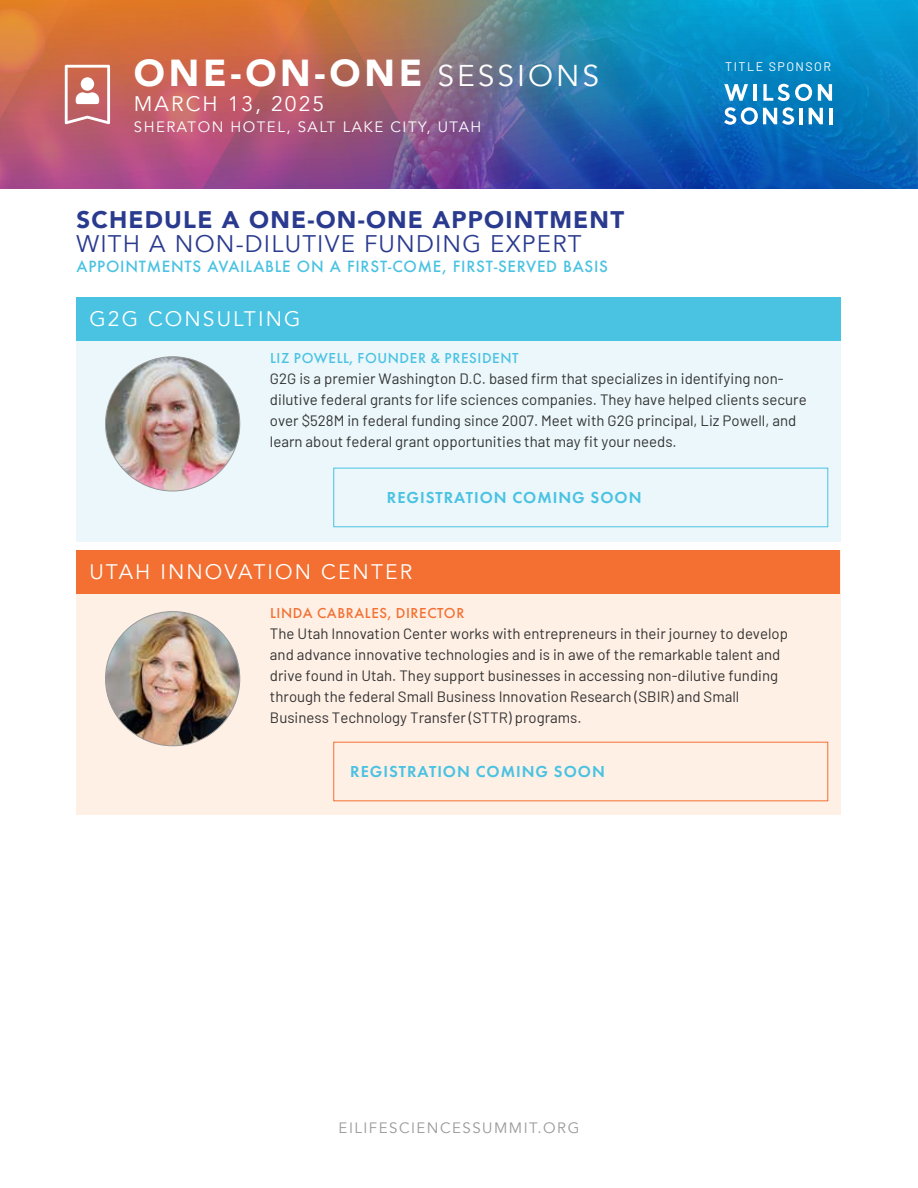
<style>
.page{position:relative;width:918px;height:1188px;background:#fff}
.page>*{position:absolute;margin:0;border:0;box-sizing:border-box;transform-origin:0 0}
.t1{font:900 37.5px "Avenir";letter-spacing:.1em;color:#fff}
.t2{font:900 24px "Avenir";letter-spacing:.05em;color:#2a3b8f}
.t3{font:24px "Avenir";letter-spacing:.05em;color:#2a3b8f}
.t4{font:21px "Avenir";letter-spacing:.1em;color:#fff}
.t5{font:600 16.5px "Futura PT";letter-spacing:.06em;color:#4ac2e2}
.t6{font:15px/21px "Barlow";color:#333}
.t7{font:500 15px "Futura";letter-spacing:.05em;color:#4ac2e2}
.t8{font:15px "Avenir";letter-spacing:.1em;color:#fff}
.t9{font:500 15px "Futura PT";letter-spacing:.04em;color:#4ac2e2}
.t10{font:15px "Avenir";letter-spacing:.1em;color:#999}
.t11{font:500 15px "Futura PT";letter-spacing:.04em;color:#f37032}
.t12{font:12.45px "Barlow";letter-spacing:.12em;color:#fff}
.s1{font-weight:400;font-size:30px}
</style>
<div class="page">
<img style="left:312px;top:0;width:260px;height:189px">
<svg style="left:0;top:0;width:312px;height:189px;background:#c4635f"></svg>
<div style="left:77px;top:341px;width:764px;height:201px;background:#ebf7fb"></div>
<div style="left:77px;top:297px;width:764px;height:44px;background:#4ac2e2"></div>
<img style="left:106px;top:357px;width:134px;height:134px;border-radius:67px">
<div style="left:333px;top:468px;width:495px;height:59px;border:1px solid #4ac2e2"></div>
<div style="left:77px;top:550px;width:764px;height:265px;background:#fff0e6"></div>
<div style="left:76px;top:550px;width:764px;height:43px;background:#f37032"></div>
<img style="left:106px;top:612px;width:134px;height:134px;border-radius:67px">
<div style="left:333px;top:742px;width:495px;height:59px;border:1px solid #f37032"></div>
<svg style="left:572px;top:0;width:346px;height:189px;background:#0f7cbe"></svg>
<hr style="left:829px;top:108px;width:3px;height:16px;background:#fff">
<h1 class="t1" style="left:134px;top:40px;width:467px">ONE-ON-ONE <span class="s1">SESSIONS</span></h1>
<h3 class="t4" style="left:134px;top:91px;width:192px">MARCH 13, 2025</h3>
<p class="t8" style="left:134px;top:118px;width:349px">SHERATON HOTEL, SALT LAKE CITY, UTAH</p>
<p class="t12" style="left:725px;top:57px;width:107px">TITLE SPONSOR</p>
<h2 class="t2" style="left:76px;top:199px;width:549px">SCHEDULE A ONE-ON-ONE APPOINTMENT</h2>
<h2 class="t3" style="left:76px;top:230px;width:507px">WITH A NON-DILUTIVE FUNDING EXPERT</h2>
<p class="t7" style="left:76px;top:256px;width:533px">APPOINTMENTS AVAILABLE ON A FIRST-COME, FIRST-SERVED BASIS</p>
<h3 class="t4" style="left:89px;top:307px;width:213px">G2G CONSULTING</h3>
<p class="t9" style="left:270px;top:349px;width:250px">LIZ POWELL, FOUNDER &amp; PRESIDENT</p>
<p class="t6" style="left:270px;top:367px;width:538px">G2G is a premier Washington D.C. based firm that specializes in identifying non&shy;dilutive federal grants for life sciences companies. They have helped clients secure over $528M in federal funding since 2007. Meet with G2G principal, Liz Powell, and learn about federal grant opportunities that may fit your needs.</p>
<p class="t5" style="left:387px;top:487px;width:256px">REGISTRATION COMING SOON</p>
<h3 class="t4" style="left:89px;top:560px;width:324px">UTAH INNOVATION CENTER</h3>
<p class="t11" style="left:270px;top:604px;width:196px">LINDA CABRALES, DIRECTOR</p>
<p class="t6" style="left:270px;top:622px;width:520px">The Utah Innovation Center works with entrepreneurs in their journey to develop and advance innovative technologies and is in awe of the remarkable talent and drive found in Utah. They support businesses in accessing non-dilutive funding through the federal Small Business Innovation Research (SBIR) and Small Business Technology Transfer (STTR) programs.</p>
<p class="t5" style="left:350px;top:761px;width:256px">REGISTRATION COMING SOON</p>
<p class="t10" style="left:339px;top:1118px;width:242px">EILIFESCIENCESSUMMIT.ORG</p>
</div>
